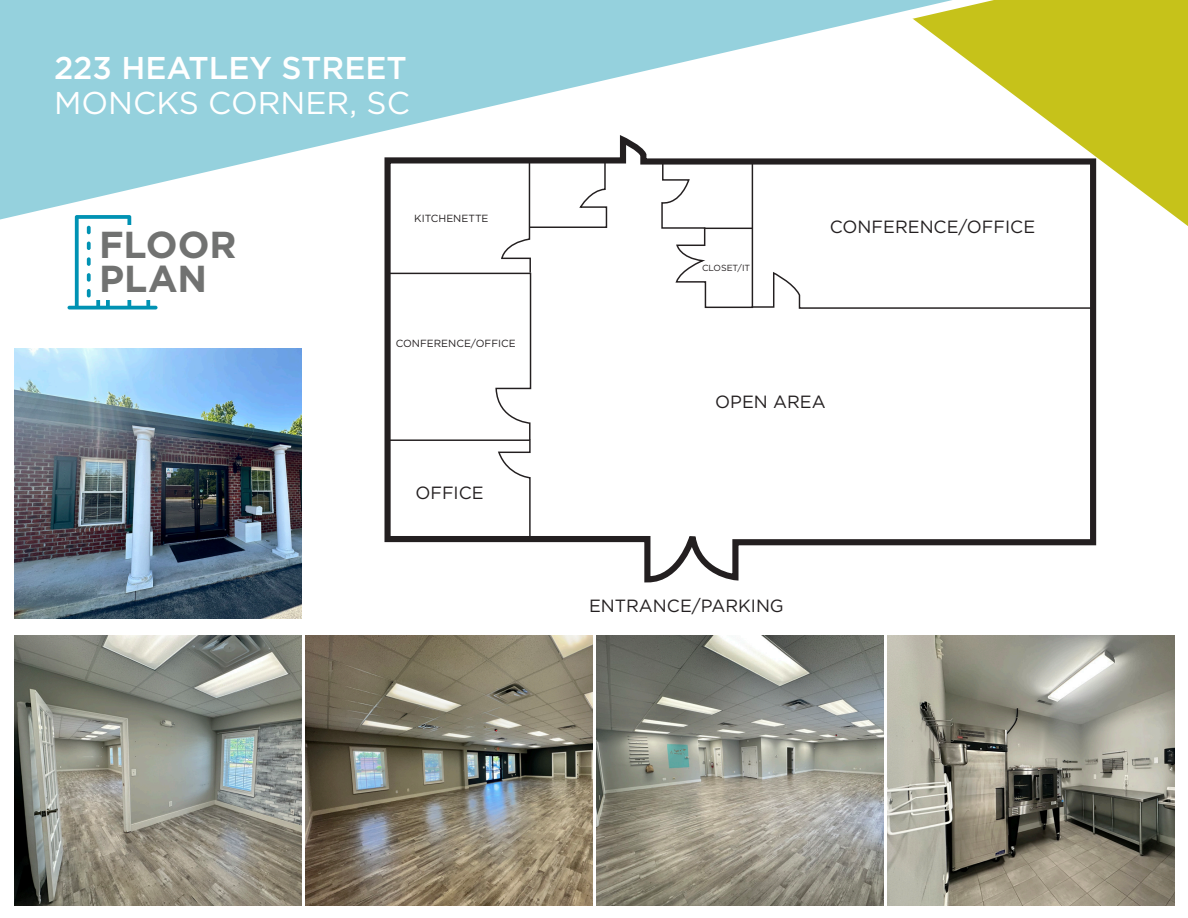
<style>
.page{position:relative;width:1188px;height:918px;background:#fff}
.page>*{position:absolute;margin:0;border:0;box-sizing:border-box;transform-origin:0 0}
.Page_Headline{font:700 37.5px/34.5px "Gotham";letter-spacing:-.005em;color:#717271}
.Body_Copy___standard{font:500 31.5px "Gotham";color:#fff}
.Body_Copy___standard-2{font:31.5px "Gotham";color:#fff}
.t1{font:17.7px "Gotham";color:#231f20}
.t2{font:10.35px "Gotham";color:#231f20}
.t3{font:8.85px "Gotham";color:#231f20}
</style>
<div class="page">
<svg style="left:994px;top:0;width:194px;height:226px;background:#ceca3b"></svg>
<svg style="left:953px;top:0;width:41px;height:80px;fill:#c6c21a"></svg>
<svg style="left:0;top:0;width:953px;height:220px;fill:#95d1dd"></svg>
<svg style="left:68px;top:215px;width:90px;height:95px"></svg>
<div style="left:94px;top:226px;width:70px;height:74px;background:#fff"></div>
<svg style="left:381px;top:134px;width:718px;height:449px"></svg>
<svg style="left:386px;top:160px;width:222px;height:380px"></svg>
<svg style="left:661px;top:160px;width:434px;height:150px"></svg>
<img style="left:15px;top:635px;width:287px;height:270px">
<img style="left:15px;top:349px;width:287px;height:270px">
<img style="left:597px;top:635px;width:287px;height:270px">
<img style="left:306px;top:635px;width:287px;height:270px">
<img style="left:888px;top:635px;width:287px;height:270px">
<p class="Body_Copy___standard" style="left:54px;top:47px;width:354px">223 HEATLEY STREET</p>
<p class="Body_Copy___standard-2" style="left:54px;top:82px;width:358px">MONCKS CORNER, SC</p>
<p class="Page_Headline" style="left:99px;top:227px;width:139px">FLOOR<br>PLAN</p>
<p class="t2" style="left:414px;top:212px;width:76px">KITCHENETTE</p>
<p class="t2" style="left:396px;top:336px;width:122px">CONFERENCE/OFFICE</p>
<p class="t1" style="left:415px;top:481px;width:70px">OFFICE</p>
<p class="t3" style="left:702px;top:263px;width:50px">CLOSET/IT</p>
<p class="t1" style="left:830px;top:216px;width:207px">CONFERENCE/OFFICE</p>
<p class="t1" style="left:715px;top:390px;width:112px">OPEN AREA</p>
<p class="t1" style="left:589px;top:594px;width:196px">ENTRANCE/PARKING</p>
</div>
